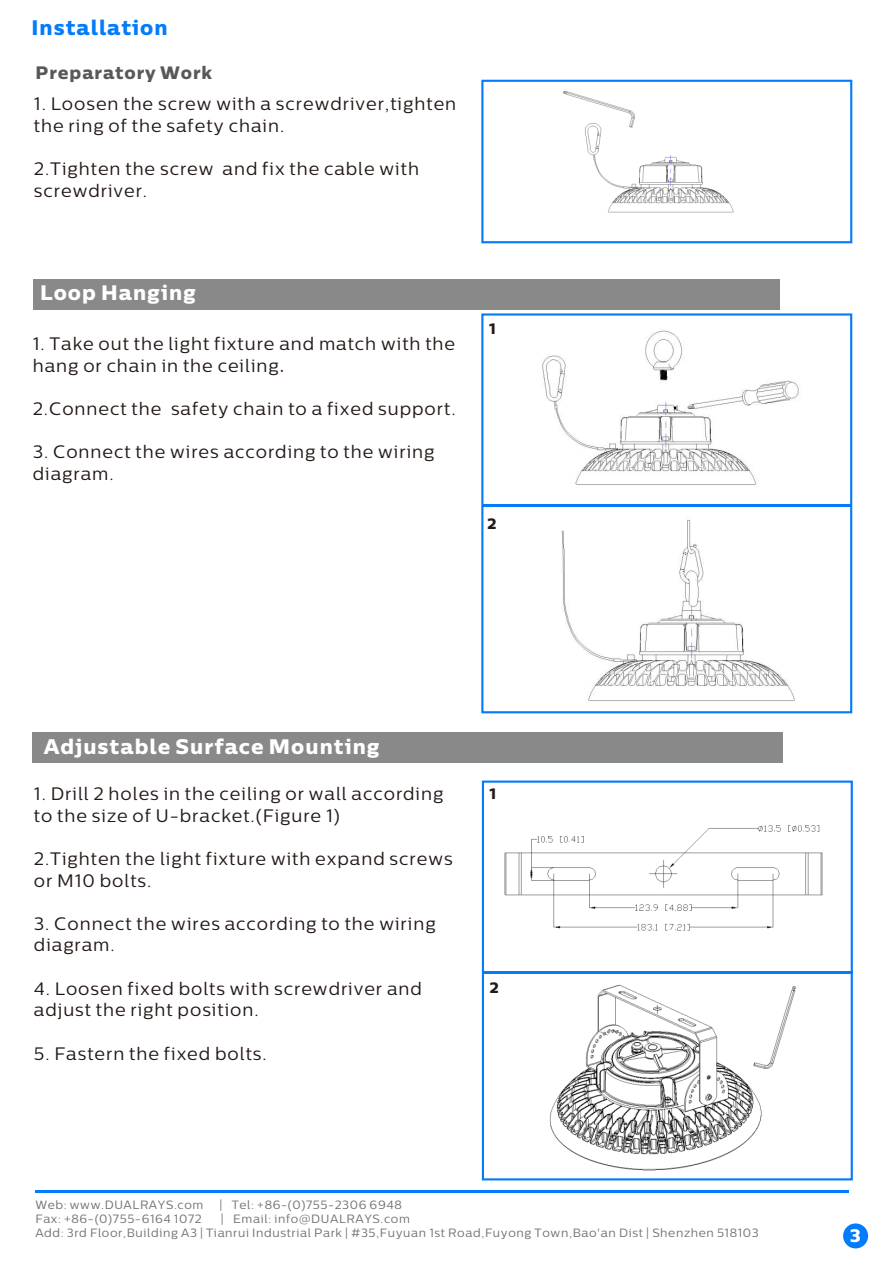
<style>
.page{position:relative;width:893px;height:1263px;background:#fff}
.page>*{position:absolute;margin:0;border:0;box-sizing:border-box;transform-origin:0 0}
.t1{font:21px "Centrale Sans X Bold";letter-spacing:.05em;color:#fff}
.t2{font:21px "Centrale Sans X Bold";letter-spacing:.05em;color:#037bfb}
.t3{font:18px/21.6px "Centrale Sans";letter-spacing:.055em;color:#231916}
.t4{font:18px "Centrale Sans X Bold";letter-spacing:.05em;color:#595857}
.t5{font:18px "Centrale Sans X Bold";color:#fff}
.t6{font:15px "Centrale Sans X Bold";color:#231916}
.t7{font:12px/14.4px "Centrale Sans";letter-spacing:.055em;color:#727272}
.s1{font-family:"Sim Sun"}
</style>
<div class="page">
<div style="left:34px;top:280px;width:746px;height:30px;background:#898989"></div>
<div style="left:32px;top:732px;width:750px;height:31px;background:#898989"></div>
<hr style="left:35px;top:1190px;width:814px;height:2px;background:#037bfb">
<div style="left:843px;top:1223px;width:25px;height:25px;background:#037bfb;border-radius:50%"></div>
<div style="left:481px;top:80px;width:371px;height:163px;border:2px solid #037bfb"></div>
<img style="left:562px;top:91px;width:172px;height:122px">
<div style="left:481px;top:313px;width:371px;height:400px;border:2px solid #037bfb"></div>
<hr style="left:482px;top:504px;width:370px;height:2px;background:#037bfb">
<img style="left:542px;top:330px;width:257px;height:155px">
<img style="left:561px;top:520px;width:234px;height:181px">
<div style="left:482px;top:780px;width:371px;height:400px;border:2px solid #037bfb"></div>
<hr style="left:483px;top:971px;width:369px;height:2px;background:#037bfb">
<img style="left:537px;top:984px;width:280px;height:194px">
<img style="left:504px;top:825px;width:319px;height:106px">
<p class="t2" style="left:31px;top:18px;width:138px">Installation</p>
<p class="t4" style="left:36px;top:64px;width:178px">Preparatory Work</p>
<p class="t3" style="left:34px;top:95px;width:424px">1. Loosen the screw with a screwdriver,tighten the ring of the safety chain.</p>
<p class="t3" style="left:34px;top:160px;width:387px">2.Tighten the screw and fix the cable with screwdriver.</p>
<p class="t1" style="left:40px;top:283px;width:157px">Loop Hanging</p>
<p class="t3" style="left:33px;top:335px;width:424px">1. Take out the light fixture and match with the hang or chain in the ceiling<span class="s1">.</span></p>
<p class="t3" style="left:33px;top:399px;width:424px">2.Connect the safety chain to a fixed support.</p>
<p class="t3" style="left:33px;top:443px;width:403px">3. Connect the wires according to the wiring diagram.</p>
<p class="t6" style="left:489px;top:321px;width:8px">1</p>
<p class="t6" style="left:487px;top:516px;width:11px">2</p>
<p class="t1" style="left:44px;top:737px;width:337px">Adjustable Surface Mounting</p>
<p class="t3" style="left:34px;top:785px;width:411px">1. Drill 2 holes in the ceiling or wall according to the size of U-bracket.(Figure 1)</p>
<p class="t3" style="left:34px;top:850px;width:420px">2.Tighten the light fixture with expand screws or M10 bolts.</p>
<p class="t3" style="left:34px;top:914px;width:403px">3. Connect the wires according to the wiring diagram.</p>
<p class="t3" style="left:34px;top:979px;width:389px">4. Loosen fixed bolts with screwdriver and adjust the right position.</p>
<p class="t3" style="left:34px;top:1044px;width:234px">5. Fastern the fixed bolts.</p>
<p class="t6" style="left:490px;top:787px;width:8px">1</p>
<p class="t6" style="left:490px;top:981px;width:11px">2</p>
<p class="t7" style="left:35px;top:1198px;width:170px">Web: www.DUALRAYS.com</p>
<p class="t7" style="left:219px;top:1198px;width:184px">| Tel: +86-(0)755-2306 6948</p>
<p class="t7" style="left:35px;top:1213px;width:168px">Fax: +86-(0)755-6164 1072</p>
<p class="t7" style="left:35px;top:1213px;width:725px;text-indent:185px">| Email: info@DUALRAYS.com<br>Add: 3rd Floor,Building A3 | Tianrui Industrial Park | #35,Fuyuan 1st Road,Fuyong Town,Bao'an Dist | Shenzhen 518103</p>
<p class="t5" style="left:850px;top:1227px;width:13px">3</p>
</div>
